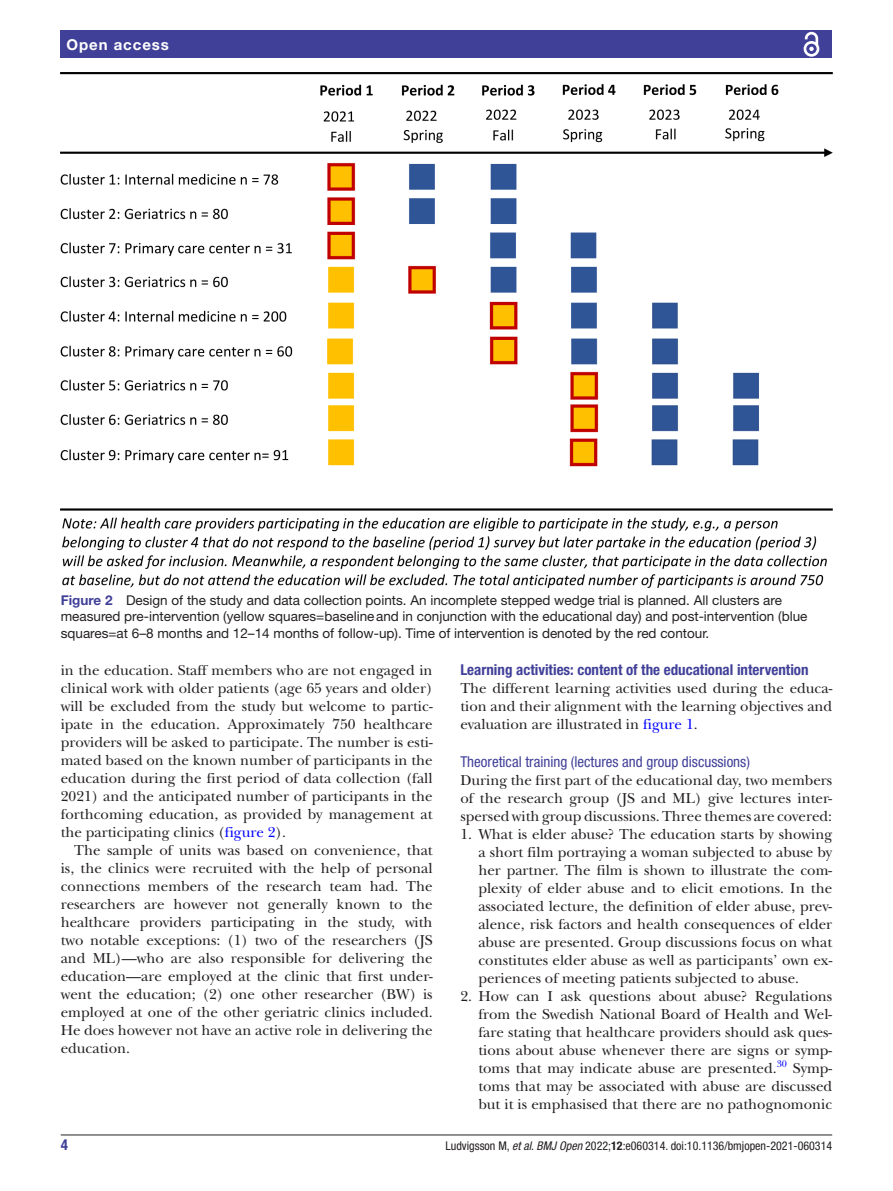
<style>
.page{position:relative;width:893px;height:1191px;background:#fff}
.page>*{position:absolute;margin:0;border:0;box-sizing:border-box;transform-origin:0 0}
.t1{font:15px/18px "New Baskerville";color:#231f20;text-align:justify}
.t2{font:700 condensed 15px "Helvetica Neue LT Std";color:#414099}
.t3{font:condensed 15px "Helvetica Neue LT Std";color:#414099}
.t4{font:700 15px "Helvetica Neue LT Std";letter-spacing:.065em;color:#fff}
.t5{font:13.5px/16.2px "Helvetica Neue LT Std";color:#231f20}
.t6{font:condensed 12px "Helvetica Neue LT Std";color:#231f20}
.t7{font:9.9px "New Baskerville";color:#00f}
.s1{font-weight:700;color:#414099}
.s2{color:#00f}
.s3{font-style:italic}
.s4{font-weight:700}
</style>
<div class="page">
<hr style="left:61px;top:1134px;width:771px;height:1px;background:#231f20">
<div style="left:61px;top:31px;width:771px;height:27px;background:#414099"></div>
<svg style="left:803px;top:31px;width:17px;height:26px"></svg>
<img style="left:61px;top:73px;width:771px;height:514px">
<p class="t4" style="left:66px;top:35px;width:104px">Open access</p>
<p class="t5" style="left:61px;top:592px;width:748px"><span class="s1">Figure 2</span> Design of the study and data collection points. An incomplete stepped wedge trial is planned. All clusters are measured pre-intervention (yellow squares=baselineand in conjunction with the educational day) and post-intervention (blue squares=at 6–8 months and 12–14 months of follow-up). Time of intervention is denoted by the red contour.</p>
<p class="t1" style="left:61px;top:661px;width:373px">in the education. Staff members who are not engaged in clinical work with older patients (age 65 years and older) will be excluded from the study but welcome to partic&shy;ipate in the education. Approximately 750 healthcare providers will be asked to participate. The number is esti&shy;mated based on the known number of participants in the education during the first period of data collection (fall 2021) and the anticipated number of participants in the forthcoming education, as provided by management at the participating clinics (<span class="s2">figure 2</span>).</p>
<p class="t1" style="left:61px;top:841px;width:373px;text-indent:14px">The sample of units was based on convenience, that is, the clinics were recruited with the help of personal connections members of the research team had. The researchers are however not generally known to the healthcare providers participating in the study, with two notable exceptions: (1) two of the researchers (JS and ML)—who are also responsible for delivering the education—are employed at the clinic that first under&shy;went the education; (2) one other researcher (BW) is employed at one of the other geriatric clinics included.<br>He does however not have an active role in delivering the education.</p>
<p class="t2" style="left:460px;top:661px;width:350px">Learning activities: content of the educational intervention</p>
<p class="t1" style="left:460px;top:679px;width:373px">The different learning activities used during the educa&shy;tion and their alignment with the learning objectives and evaluation are illustrated in <span class="s2">figure 1</span>.</p>
<p class="t3" style="left:460px;top:753px;width:291px">Theoretical training (lectures and group discussions)</p>
<p class="t1" style="left:460px;top:771px;width:373px">During the first part of the educational day, two members of the research group (JS and ML) give lectures inter&shy;spersed with group discussions. Three themes are covered:</p>
<p class="t1" style="left:478px;top:825px;width:355px;text-indent:-18px">1. What is elder abuse? The education starts by showing a short film portraying a woman subjected to abuse by her partner. The film is shown to illustrate the com&shy;plexity of elder abuse and to elicit emotions. In the associated lecture, the definition of elder abuse, prev&shy;alence, risk factors and health consequences of elder abuse are presented. Group discussions focus on what constitutes elder abuse as well as participants’ own ex&shy;periences of meeting patients subjected to abuse.</p>
<p class="t1" style="left:478px;top:987px;width:355px;text-indent:-18px">2. How can I ask questions about abuse? Regulations from the Swedish National Board of Health and Wel&shy;fare stating that healthcare providers should ask ques&shy;tions about abuse whenever there are signs or symp&shy;toms that may indicate abuse are presented.</p>
<p class="t7" style="left:777px;top:1057px;width:12px">30</p>
<p class="t1" style="left:478px;top:1059px;width:355px;text-indent:315px">Symp&shy;toms that may be associated with abuse are discussed but it is emphasised that there are no pathognomonic</p>
<p class="t2" style="left:61px;top:1135px;width:9px">4</p>
<p class="t6" style="left:445px;top:1138px;width:388px">Ludvigsson M, <span class="s3">et al</span>. <span class="s3">BMJ Open</span> 2022;<span class="s4">12</span>:e060314. doi:10.1136/bmjopen-2021-060314</p>
</div>
